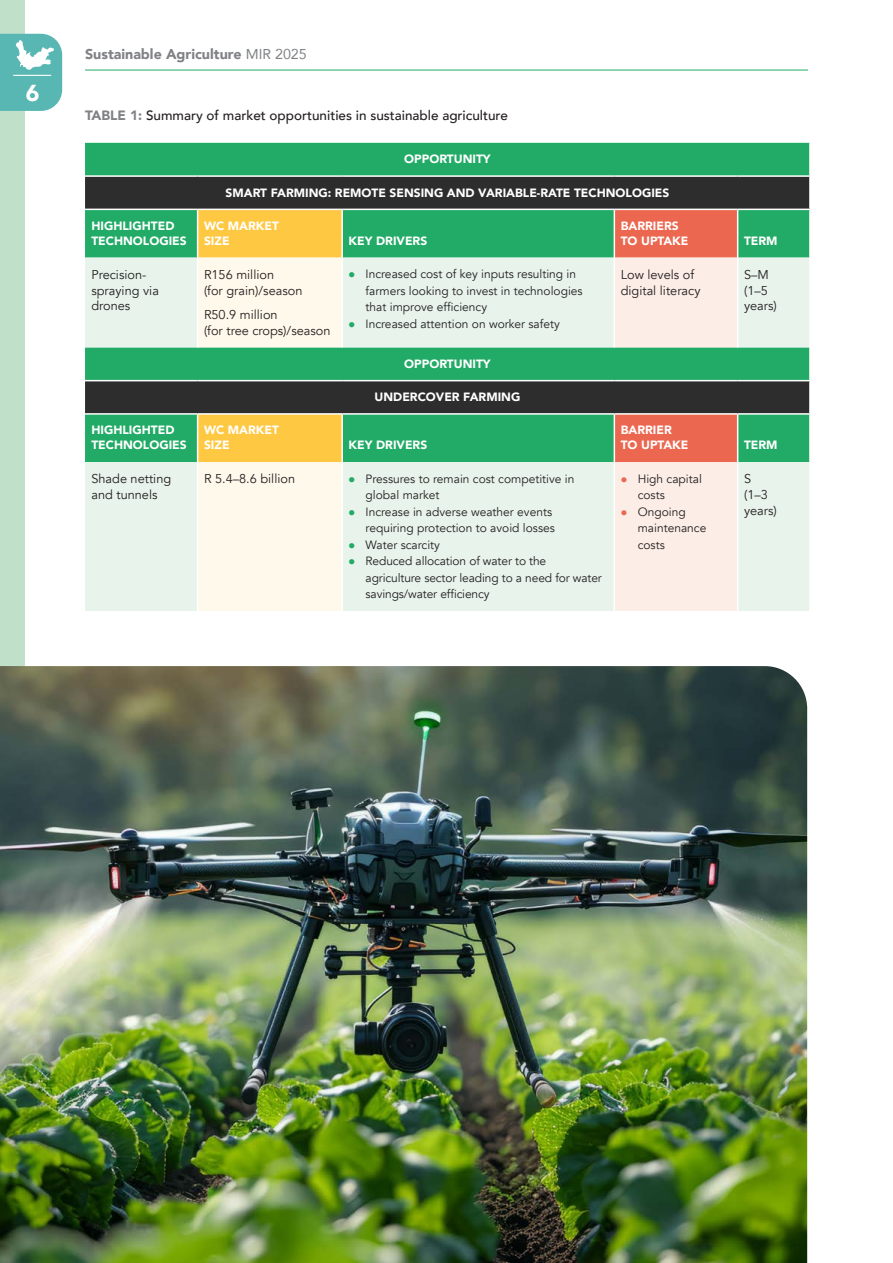
<style>
.page{position:relative;width:893px;height:1263px;background:#fff}
.page>*{position:absolute;margin:0;border:0;box-sizing:border-box;transform-origin:0 0}
.t1{font:900 23.1px "Avenir";color:#fff}
.t2{font:900 14.25px "Avenir";color:#808285}
.t3{font:500 13.5px "Avenir";color:#231f20}
.t4{font:12.75px/15.8px "Avenir";color:#231f20}
.t5{font:12px/16.5px "Avenir";color:#231f20}
.t6{font:900 12px/15px "Avenir";color:#fff}
.s1{font-weight:400}
.s2{font-weight:900;color:#808285}
</style>
<div class="page">
<div style="left:0;top:0;width:25px;height:1263px;background:#c1e0ca"></div>
<hr style="left:85px;top:70px;width:723px;height:1px;background:#21ab66">
<svg style="left:0;top:34px;width:62px;height:77px;background:#70c1be"></svg>
<hr style="left:13px;top:75px;width:38px;height:1px;background:#fff">
<div style="left:85px;top:143px;width:724px;height:32px;background:#21ab66"></div>
<svg style="left:85px;top:177px;width:724px;height:81px;background:#296c4a"></svg>
<div style="left:198px;top:210px;width:143px;height:48px;background:#ffc842"></div>
<svg style="left:85px;top:258px;width:724px;height:353px;background:#a9d1bb"></svg>
<svg style="left:198px;top:258px;width:144px;height:353px;background:#d7d8b7"></svg>
<hr style="left:197px;top:210px;width:1px;height:48px;background:#fff">
<hr style="left:341px;top:210px;width:2px;height:48px;background:#fff">
<hr style="left:197px;top:258px;width:1px;height:89px;background:#fff">
<hr style="left:341px;top:258px;width:2px;height:89px;background:#fff">
<hr style="left:197px;top:415px;width:1px;height:47px;background:#fff">
<hr style="left:341px;top:415px;width:2px;height:47px;background:#fff">
<hr style="left:197px;top:462px;width:1px;height:149px;background:#fff">
<hr style="left:341px;top:462px;width:2px;height:149px;background:#fff">
<hr style="left:85px;top:209px;width:113px;height:1px;background:#fff">
<hr style="left:198px;top:209px;width:144px;height:1px;background:#fff">
<hr style="left:342px;top:209px;width:272px;height:1px;background:#fff">
<hr style="left:738px;top:209px;width:73px;height:1px;background:#fff">
<hr style="left:85px;top:380px;width:113px;height:1px;background:#fff">
<hr style="left:198px;top:380px;width:144px;height:1px;background:#fff">
<hr style="left:342px;top:380px;width:272px;height:1px;background:#fff">
<hr style="left:738px;top:380px;width:73px;height:1px;background:#fff">
<hr style="left:85px;top:413px;width:113px;height:2px;background:#fff">
<hr style="left:198px;top:413px;width:144px;height:2px;background:#fff">
<hr style="left:342px;top:413px;width:272px;height:2px;background:#fff">
<hr style="left:738px;top:413px;width:73px;height:2px;background:#fff">
<img style="left:0;top:666px;width:807px;height:597px">
<svg style="left:349px;top:272px;width:6px;height:5px"></svg>
<svg style="left:349px;top:322px;width:6px;height:5px"></svg>
<svg style="left:349px;top:477px;width:6px;height:5px"></svg>
<svg style="left:349px;top:510px;width:6px;height:5px"></svg>
<svg style="left:349px;top:543px;width:6px;height:5px"></svg>
<svg style="left:349px;top:559px;width:6px;height:5px"></svg>
<svg style="left:614px;top:209px;width:124px;height:402px;background:#d6baab"></svg>
<h1 class="t1" style="left:26px;top:74px;width:15px">6</h1>
<p class="t2" style="left:85px;top:42px;width:223px">Sustainable Agriculture <span class="s1">MIR 2025</span></p>
<p class="t3" style="left:85px;top:103px;width:424px"><span class="s2">TABLE 1:</span> Summary of market opportunities in sustainable agriculture</p>
<p class="t6" style="left:404px;top:151px;width:88px">OPPORTUNITY</p>
<p class="t6" style="left:226px;top:185px;width:445px">SMART FARMING: REMOTE SENSING AND VARIABLE-RATE TECHNOLOGIES</p>
<p class="t6" style="left:91px;top:218px;width:97px">HIGHLIGHTED<br>TECHNOLOGIES</p>
<p class="t6" style="left:204px;top:218px;width:76px">WC MARKET<br>SIZE</p>
<p class="t6" style="left:621px;top:218px;width:69px">BARRIERS<br>TO UPTAKE</p>
<p class="t6" style="left:349px;top:233px;width:80px">KEY DRIVERS</p>
<p class="t6" style="left:744px;top:233px;width:35px">TERM</p>
<p class="t4" style="left:91px;top:267px;width:69px">Precision&shy;spraying via drones</p>
<p class="t4" style="left:204px;top:267px;width:100px">R156 million<br>(for grain)/season</p>
<p class="t4" style="left:204px;top:307px;width:128px">R50.9 million<br>(for tree crops)/season</p>
<p class="t6" style="left:91px;top:422px;width:97px">HIGHLIGHTED<br>TECHNOLOGIES</p>
<p class="t6" style="left:204px;top:422px;width:76px">WC MARKET<br>SIZE</p>
<p class="t5" style="left:366px;top:266px;width:219px">Increased cost of key inputs resulting in farmers looking to invest in technologies that improve efficiency<br>Increased attention on worker safety</p>
<p class="t4" style="left:621px;top:267px;width:81px">Low levels of digital literacy</p>
<p class="t4" style="left:744px;top:267px;width:34px">S–M (1–5 years)</p>
<p class="t6" style="left:404px;top:356px;width:88px">OPPORTUNITY</p>
<p class="t6" style="left:375px;top:389px;width:147px">UNDERCOVER FARMING</p>
<p class="t6" style="left:349px;top:437px;width:80px">KEY DRIVERS</p>
<p class="t6" style="left:621px;top:422px;width:69px">BARRIER<br>TO UPTAKE</p>
<p class="t6" style="left:744px;top:437px;width:35px">TERM</p>
<p class="t4" style="left:91px;top:471px;width:81px">Shade netting and tunnels</p>
<p class="t4" style="left:204px;top:471px;width:93px">R 5.4–8.6 billion</p>
<p class="t5" style="left:366px;top:470px;width:238px">Pressures to remain cost competitive in global market<br>Increase in adverse weather events requiring protection to avoid losses<br>Water scarcity<br>Reduced allocation of water to the agriculture sector leading to a need for water savings/water efficiency</p>
<p class="t5" style="left:638px;top:470px;width:70px">High capital costs<br>Ongoing maintenance costs</p>
<p class="t4" style="left:744px;top:471px;width:34px">S (1–3 years)</p>
</div>
